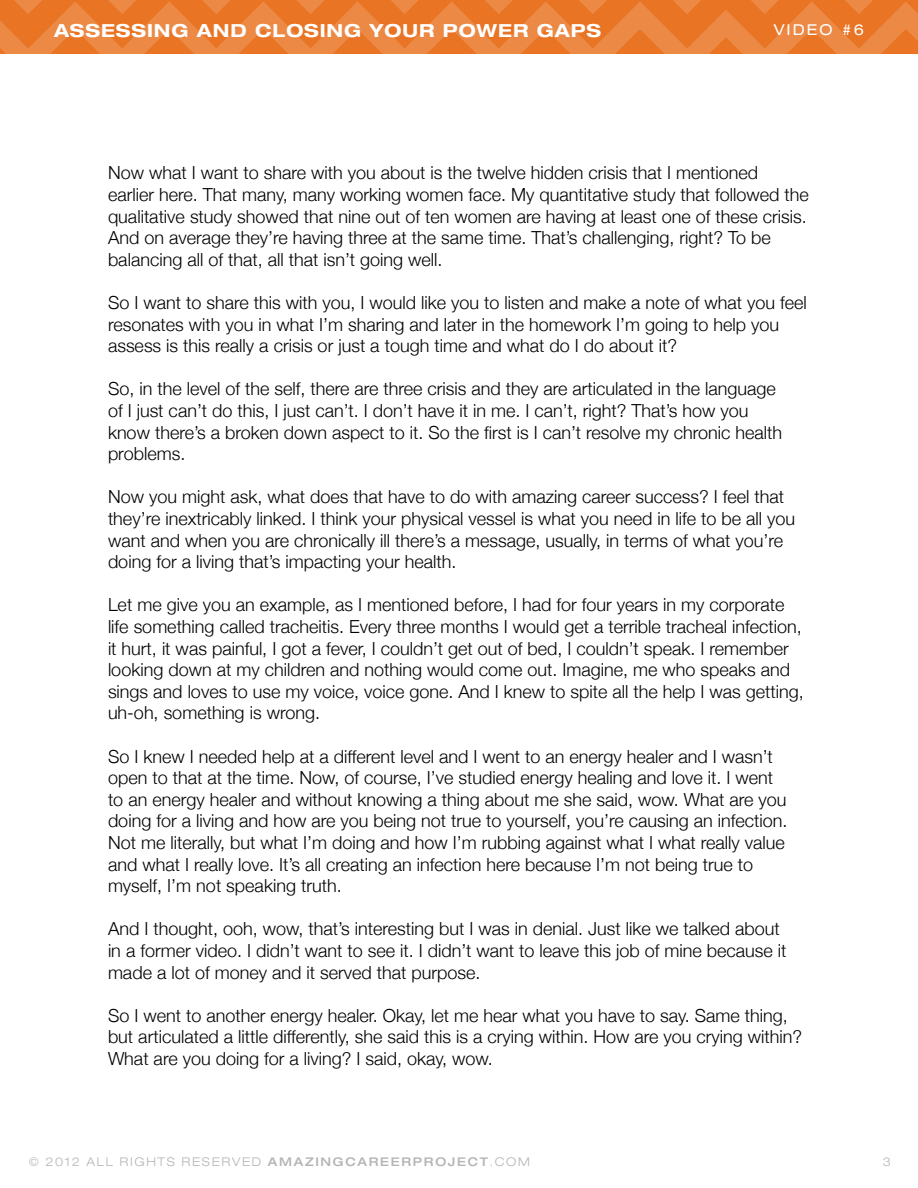
<style>
.page{position:relative;width:918px;height:1188px;background:#fff}
.page>*{position:absolute;margin:0;border:0;box-sizing:border-box;transform-origin:0 0}
.t1{font:300 18px/21.6px "Helvetica Neue";color:#000}
.t2{font:700 expanded 18px "Helvetica Neue";letter-spacing:.05em;color:#fff}
.t3{font:expanded 15px "Helvetica Neue";letter-spacing:.14em;color:#fff}
.t4{font:300 expanded 12px "Helvetica Neue";letter-spacing:.14em;color:#b5b5b5}
.s1{font-weight:500}
</style>
<div class="page">
<svg style="left:0;top:0;width:918px;height:54px;background:#e97d32"></svg>
<p class="t2" style="left:54px;top:20px;width:549px">ASSESSING AND CLOSING YOUR POWER GAPS</p>
<p class="t3" style="left:774px;top:21px;width:92px">Video #6</p>
<p class="t1" style="left:108px;top:161px;width:702px">Now what I want to share with you about is the twelve hidden crisis that I mentioned<br>earlier here. That many, many working women face. My quantitative study that followed the qualitative study showed that nine out of ten women are having at least one of these crisis.<br>And on average they’re having three at the same time. That’s challenging, right? To be balancing all of that, all that isn’t going well.</p>
<p class="t1" style="left:108px;top:291px;width:700px">So I want to share this with you, I would like you to listen and make a note of what you feel resonates with you in what I’m sharing and later in the homework I’m going to help you assess is this really a crisis or just a tough time and what do I do about it?</p>
<p class="t1" style="left:108px;top:377px;width:676px">So, in the level of the self, there are three crisis and they are articulated in the language of I just can’t do this, I just can’t. I don’t have it in me. I can’t, right? That’s how you know there’s a broken down aspect to it. So the first is I can’t resolve my chronic health problems.</p>
<p class="t1" style="left:108px;top:485px;width:689px">Now you might ask, what does that have to do with amazing career success? I feel that they’re inextricably linked. I think your physical vessel is what you need in life to be all you want and when you are chronically ill there’s a message, usually, in terms of what you’re doing for a living that’s impacting your health.</p>
<p class="t1" style="left:108px;top:593px;width:697px">Let me give you an example, as I mentioned before, I had for four years in my corporate life something called tracheitis. Every three months I would get a terrible tracheal infection, it hurt, it was painful, I got a fever, I couldn’t get out of bed, I couldn’t speak. I remember looking down at my children and nothing would come out. Imagine, me who speaks and sings and loves to use my voice, voice gone. And I knew to spite all the help I was getting, uh-oh, something is wrong.</p>
<p class="t1" style="left:108px;top:744px;width:681px">So I knew I needed help at a different level and I went to an energy healer and I wasn’t open to that at the time. Now, of course, I’ve studied energy healing and love it. I went to an energy healer and without knowing a thing about me she said, wow. What are you doing for a living and how are you being not true to yourself, you’re causing an infection.<br>Not me literally, but what I’m doing and how I’m rubbing against what I what really value and what I really love. It’s all creating an infection here because I’m not being true to myself, I’m not speaking truth.</p>
<p class="t1" style="left:108px;top:917px;width:680px">And I thought, ooh, wow, that’s interesting but I was in denial. Just like we talked about in a former video. I didn’t want to see it. I didn’t want to leave this job of mine because it made a lot of money and it served that purpose.</p>
<p class="t1" style="left:108px;top:1004px;width:696px">So I went to another energy healer. Okay, let me hear what you have to say. Same thing, but articulated a little differently, she said this is a crying within. How are you crying within?<br>What are you doing for a living? I said, okay, wow.</p>
<p class="t4" style="left:29px;top:1154px;width:502px">© 2012 ALL RIGHTS RESERVED <span class="s1">AMAZINGCAREERPROJECT</span>.COM</p>
<p class="t4" style="left:883px;top:1154px;width:10px">3</p>
</div>
